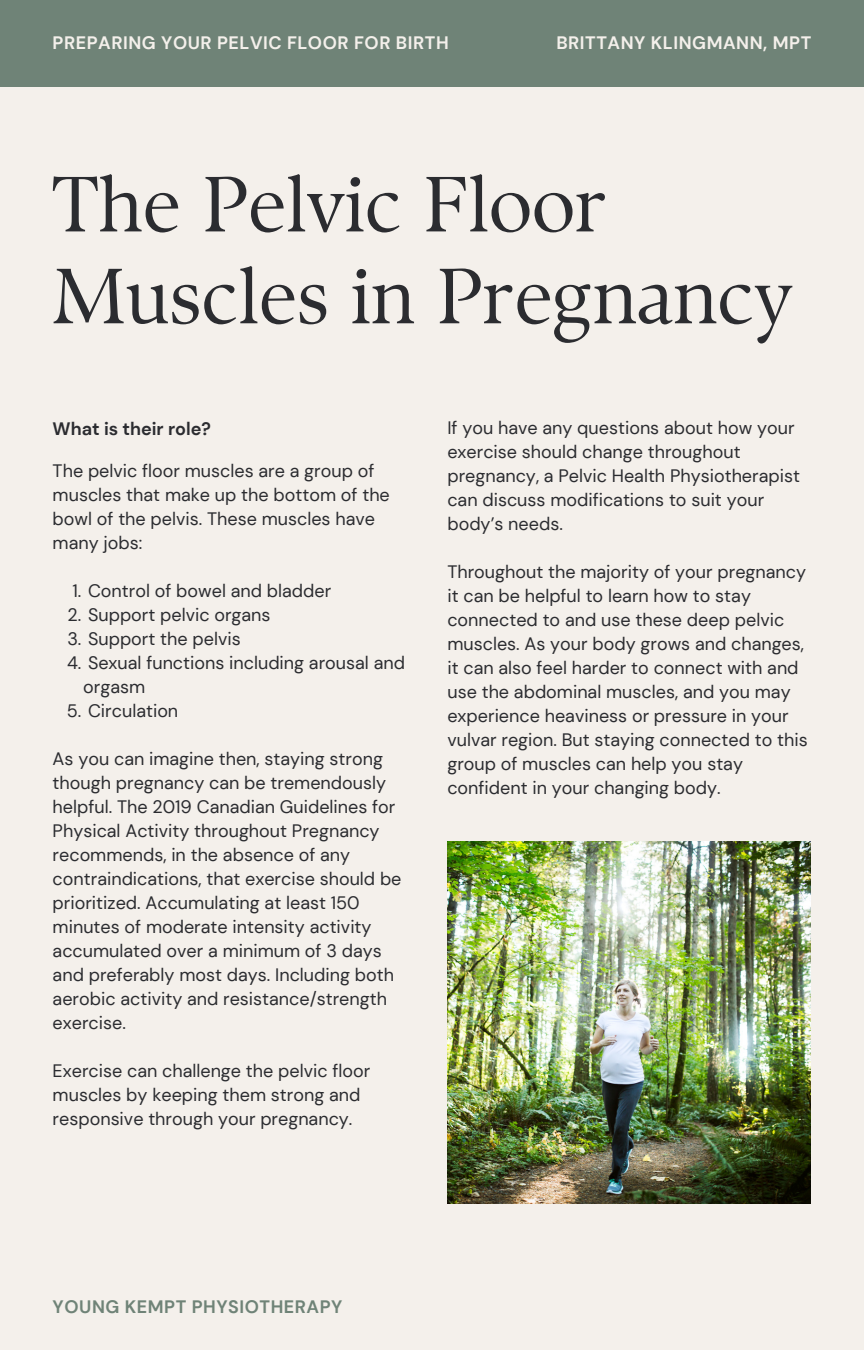
<style>
.page{position:relative;width:864px;height:1350px;background:#f4f0eb}
.page>*{position:absolute;margin:0;border:0;box-sizing:border-box;transform-origin:0 0}
.t1{font:78.08px/91.8px "TY Serif D";color:#2b2c30}
.t2{font:18px/24.1px "DM Sans";color:#2b2c30}
.t3{font:700 18px "DM Sans";letter-spacing:.03em;color:#f4f0eb}
.t4{font:700 18px "DM Sans";letter-spacing:.03em;color:#6f8377}
.t5{font:700 18px "DM Sans";color:#2b2c30}
</style>
<div class="page">
<div style="left:0;top:0;width:864px;height:86px;background:#6f8377"></div>
<img style="left:447px;top:841px;width:363px;height:363px">
<p class="t3" style="left:53px;top:31px;width:398px">PREPARING YOUR PELVIC FLOOR FOR BIRTH</p>
<p class="t3" style="left:556px;top:31px;width:256px">BRITTANY KLINGMANN, MPT</p>
<p class="t1" style="left:52px;top:158px;width:741px">The Pelvic Floor<br>Muscles in Pregnancy</p>
<p class="t5" style="left:53px;top:417px;width:160px">What is their role?</p>
<p class="t2" style="left:53px;top:459px;width:339px">The pelvic floor muscles are a group of muscles that make up the bottom of the bowl of the pelvis. These muscles have many jobs:</p>
<p class="t2" style="left:72px;top:579px;width:260px">1. Control of bowel and bladder</p>
<p class="t2" style="left:68px;top:603px;width:204px">2. Support pelvic organs</p>
<p class="t2" style="left:67px;top:627px;width:175px">3. Support the pelvis</p>
<p class="t2" style="left:83px;top:651px;width:323px;text-indent:-16px">4. Sexual functions including arousal and orgasm</p>
<p class="t2" style="left:67px;top:699px;width:113px">5. Circulation</p>
<p class="t2" style="left:53px;top:747px;width:350px">As you can imagine then, staying strong though pregnancy can be tremendously helpful. The 2019 Canadian Guidelines for Physical Activity throughout Pregnancy recommends, in the absence of any contraindications, that exercise should be prioritized. Accumulating at least 150 minutes of moderate intensity activity accumulated over a minimum of 3 days and preferably most days. Including both aerobic activity and resistance/strength exercise.</p>
<p class="t2" style="left:53px;top:1059px;width:319px">Exercise can challenge the pelvic floor muscles by keeping them strong and responsive through your pregnancy.</p>
<p class="t2" style="left:447px;top:416px;width:354px">If you have any questions about how your exercise should change throughout pregnancy, a Pelvic Health Physiotherapist can discuss modifications to suit your body’s needs.</p>
<p class="t2" style="left:447px;top:560px;width:362px">Throughout the majority of your pregnancy it can be helpful to learn how to stay connected to and use these deep pelvic muscles. As your body grows and changes, it can also feel harder to connect with and use the abdominal muscles, and you may experience heaviness or pressure in your vulvar region. But staying connected to this group of muscles can help you stay confident in your changing body.</p>
<p class="t4" style="left:53px;top:1295px;width:291px">YOUNG KEMPT PHYSIOTHERAPY</p>
</div>
